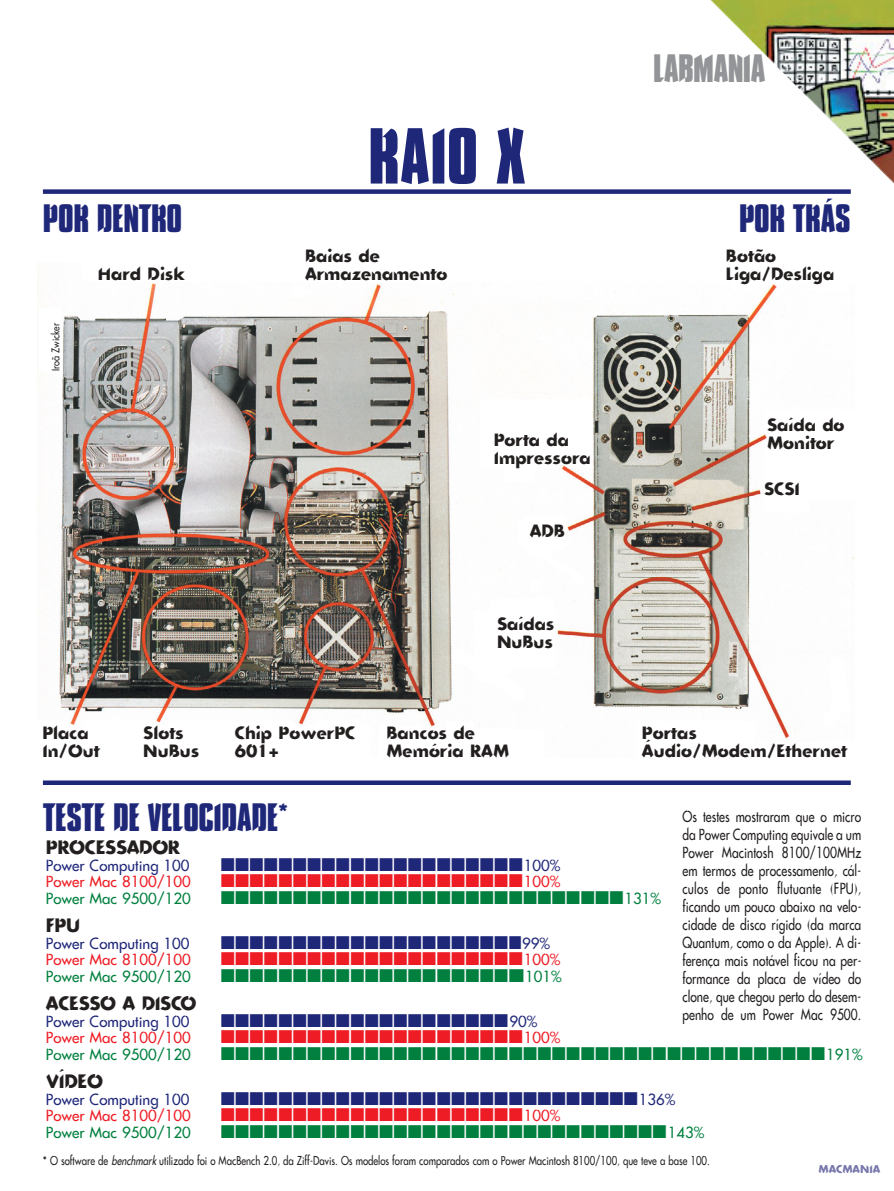
<style>
.page{position:relative;width:894px;height:1191px;background:#fff}
.page>*{position:absolute;margin:0;border:0;box-sizing:border-box;transform-origin:0 0}
.t1{font:700 72px "Compacta Vitima";color:#1f2779}
.t2{font:700 36px "Compacta Vitima";letter-spacing:-.015em;color:#1f2779}
.t3{font:700 36px "Compacta Vitima";letter-spacing:-.02em;color:#939497}
.t4{font:18px "Pinups";color:#007f3e}
.t5{font:18px "Pinups";color:#1f2779}
.t6{font:18px "Pinups";color:#ee1c24}
.t7{font:700 18px "Futura Vitima";letter-spacing:-.02em;color:#231f1f}
.t8{font:700 16.5px/18px "Futura Vitima";color:#231f1f}
.t9{font:15px/18px "Futura Vitima";color:#231f1f;text-align:justify;scale:.8 1}
.t10{font:15px "Futura Vitima";color:#1f2779}
.t11{font:15px "Futura Vitima";color:#ee1c24}
.t12{font:15px "Futura Vitima";color:#007f3e}
.t13{font:12px "Futura Vitima";color:#231f1f;scale:.8 1}
.t14{font:10.5px "Futura Vitima";color:#231f1f;scale:.87 1}
.t15{font:700 10.5px "Futura Vitima";color:#7878ad}
.s1{font-family:"Futura"}
.s2{font-family:"Futura Vitima";font-size:15px}
.s3{font-style:italic}
</style>
<div class="page">
<img style="left:710px;top:0;width:184px;height:184px">
<img style="left:37px;top:268px;width:817px;height:471px">
<div style="left:43px;top:780px;width:808px;height:5px;background:#1f2779"></div>
<div style="left:43px;top:189px;width:808px;height:5px;background:#1f2779"></div>
<h2 class="t2" style="left:43px;top:203px;width:141px">POR DENTRO</h2>
<h1 class="t1" style="left:368px;top:126px;width:159px">RAIO X</h1>
<p class="t8" style="left:305px;top:248px;width:76px">Baias de</p>
<p class="t14" style="left:50px;top:371px;width:57px;rotate:-90deg">Iroã Zwicker</p>
<p class="t8" style="left:98px;top:266px;width:88px">Hard Disk</p>
<p class="t8" style="left:305px;top:266px;width:144px">Armazenamento</p>
<p class="t8" style="left:494px;top:432px;width:99px">Porta da<br>Impressora</p>
<p class="t8" style="left:530px;top:523px;width:37px">ADB</p>
<p class="t8" style="left:497px;top:616px;width:59px">Saídas<br>NuBus</p>
<p class="t8" style="left:42px;top:725px;width:59px">Placa<br>In/Out</p>
<p class="t8" style="left:143px;top:725px;width:57px">Slots<br>NuBus</p>
<p class="t8" style="left:235px;top:725px;width:122px">Chip PowerPC<br>601<span class="s1">+</span></p>
<p class="t8" style="left:386px;top:725px;width:124px">Bancos de<br>Memória RAM</p>
<h2 class="t3" style="left:653px;top:53px;width:114px">LABMANIA</h2>
<h2 class="t2" style="left:739px;top:203px;width:113px">POR TRÁS</h2>
<p class="t8" style="left:726px;top:248px;width:110px">Botão<br>Liga/Desliga</p>
<p class="t8" style="left:767px;top:418px;width:79px">Saída do<br>Monitor</p>
<p class="t8" style="left:764px;top:481px;width:37px">SCSI</p>
<p class="t8" style="left:642px;top:725px;width:207px">Portas<br>Áudio/Modem/Ethernet</p>
<h2 class="t2" style="left:43px;top:803px;width:247px">TESTE DE VELOCIDADE<sup>*</sup></h2>
<p class="t9" style="left:682px;top:809px;width:225px">Os testes mostraram que o micro da Power Computing equivale a um Power Macintosh 8100/100MHz em termos de processamento, cál&shy;culos de ponto flutuante (FPU), ficando um pouco abaixo na velo&shy;cidade de disco rígido (da marca Quantum, como o da Apple). A di&shy;ferença mais notável ficou na per&shy;formance da placa de vídeo do clone, que chegou perto do desem&shy;penho de um Power Mac 9500.</p>
<p class="t7" style="left:46px;top:839px;width:136px">PROCESSADOR</p>
<p class="t10" style="left:46px;top:858px;width:145px">Power Computing 100</p>
<p class="t5" style="left:221px;top:854px;width:340px">∏∏∏∏∏∏∏∏∏∏∏∏∏∏∏∏∏∏∏∏∏<span class="s2">100%</span></p>
<p class="t11" style="left:46px;top:874px;width:147px">Power Mac 8100/100</p>
<p class="t6" style="left:221px;top:871px;width:340px">∏∏∏∏∏∏∏∏∏∏∏∏∏∏∏∏∏∏∏∏∏<span class="s2">100%</span></p>
<p class="t12" style="left:46px;top:891px;width:147px">Power Mac 9500/120</p>
<p class="t4" style="left:221px;top:887px;width:441px">∏∏∏∏∏∏∏∏∏∏∏∏∏∏∏∏∏∏∏∏∏∏∏∏∏∏∏∏<span class="s2">131%</span></p>
<p class="t7" style="left:46px;top:917px;width:36px">FPU</p>
<p class="t10" style="left:46px;top:936px;width:145px">Power Computing 100</p>
<p class="t5" style="left:221px;top:932px;width:330px">∏∏∏∏∏∏∏∏∏∏∏∏∏∏∏∏∏∏∏∏∏<span class="s2">99%</span></p>
<p class="t11" style="left:46px;top:952px;width:147px">Power Mac 8100/100</p>
<p class="t6" style="left:221px;top:949px;width:340px">∏∏∏∏∏∏∏∏∏∏∏∏∏∏∏∏∏∏∏∏∏<span class="s2">100%</span></p>
<p class="t12" style="left:46px;top:969px;width:147px">Power Mac 9500/120</p>
<p class="t4" style="left:221px;top:965px;width:342px">∏∏∏∏∏∏∏∏∏∏∏∏∏∏∏∏∏∏∏∏∏<span class="s2">101%</span></p>
<p class="t7" style="left:46px;top:995px;width:152px">ACESSO A DISCO</p>
<p class="t10" style="left:46px;top:1014px;width:145px">Power Computing 100</p>
<p class="t5" style="left:221px;top:1010px;width:317px">∏∏∏∏∏∏∏∏∏∏∏∏∏∏∏∏∏∏∏∏<span class="s2">90%</span></p>
<p class="t11" style="left:46px;top:1030px;width:147px">Power Mac 8100/100</p>
<p class="t6" style="left:221px;top:1027px;width:340px">∏∏∏∏∏∏∏∏∏∏∏∏∏∏∏∏∏∏∏∏∏<span class="s2">100%</span></p>
<p class="t12" style="left:46px;top:1047px;width:147px">Power Mac 9500/120</p>
<p class="t4" style="left:221px;top:1043px;width:643px">∏∏∏∏∏∏∏∏∏∏∏∏∏∏∏∏∏∏∏∏∏∏∏∏∏∏∏∏∏∏∏∏∏∏∏∏∏∏∏∏∏∏<span class="s2">191%</span></p>
<p class="t7" style="left:46px;top:1073px;width:59px">VÍDEO</p>
<p class="t10" style="left:46px;top:1092px;width:145px">Power Computing 100</p>
<p class="t5" style="left:221px;top:1088px;width:456px">∏∏∏∏∏∏∏∏∏∏∏∏∏∏∏∏∏∏∏∏∏∏∏∏∏∏∏∏∏<span class="s2">136%</span></p>
<p class="t11" style="left:46px;top:1108px;width:147px">Power Mac 8100/100</p>
<p class="t6" style="left:221px;top:1105px;width:340px">∏∏∏∏∏∏∏∏∏∏∏∏∏∏∏∏∏∏∏∏∏<span class="s2">100%</span></p>
<p class="t12" style="left:46px;top:1125px;width:147px">Power Mac 9500/120</p>
<p class="t4" style="left:221px;top:1121px;width:484px">∏∏∏∏∏∏∏∏∏∏∏∏∏∏∏∏∏∏∏∏∏∏∏∏∏∏∏∏∏∏∏<span class="s2">143%</span></p>
<p class="t13" style="left:43px;top:1154px;width:835px">* O software de <span class="s3">benchmark</span> utilizado foi o MacBench 2.0, da Ziff-Davis. Os modelos foram comparados com o Power Macintosh 8100/100, que teve a base 100.</p>
<p class="t15" style="left:818px;top:1165px;width:63px">MACMANIA</p>
</div>
